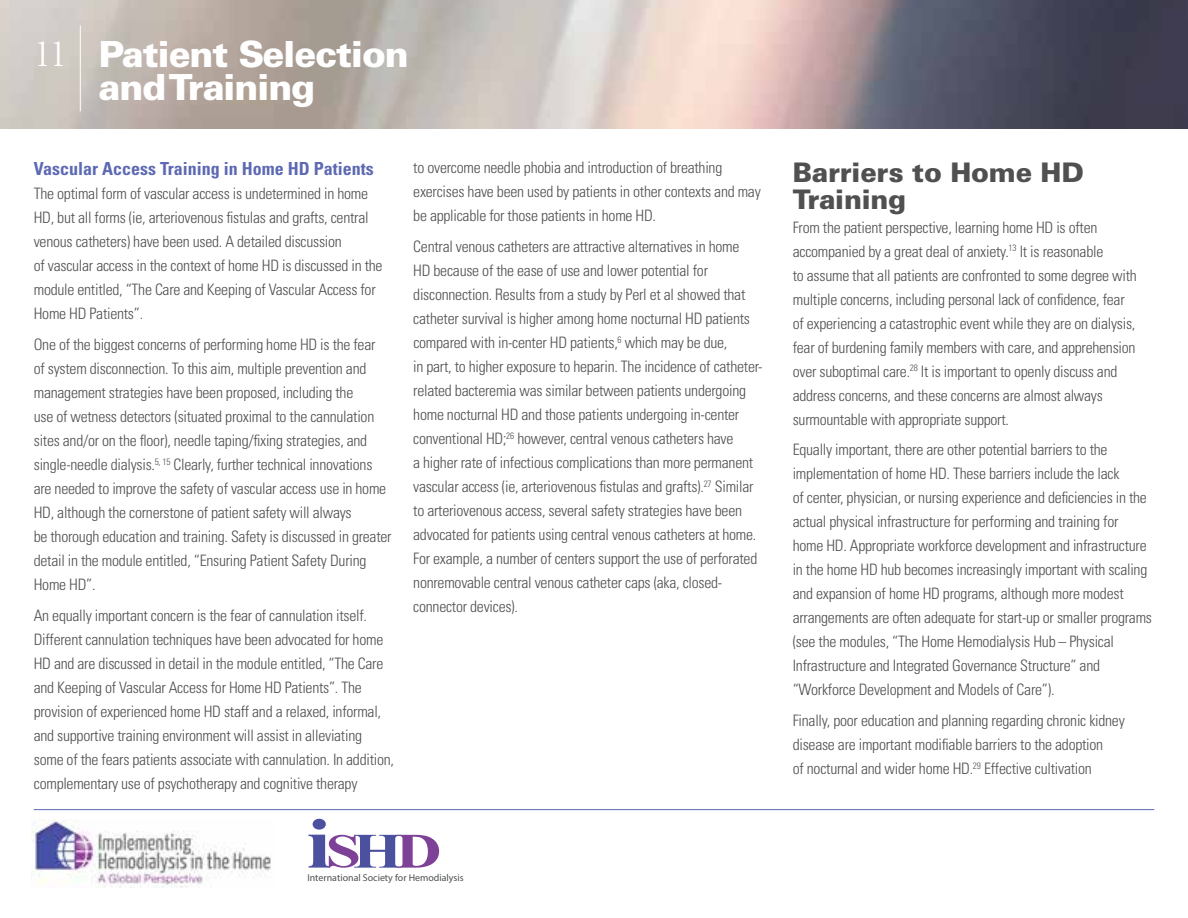
<style>
.page{position:relative;width:1188px;height:918px;background:#fff}
.page>*{position:absolute;margin:0;border:0;box-sizing:border-box;transform-origin:0 0}
.t1{font:37.5px "Baskerville";color:#fff}
.t2{font:900 36px/33px "Univers LT Std";letter-spacing:-.03em;color:#fff}
.t3{font:900 27px/27px "Univers LT Std";letter-spacing:-.01em;color:#505050}
.t4{font:700 condensed 18px "Univers LT Std";color:#5d69b2}
.t5{font:300 condensed 15.75px/24px "Univers LT Std";letter-spacing:-.015em;color:#505050}
.t6{font:9.9px "Myriad Pro";color:#4d5051}
</style>
<div class="page">
<img style="left:0;top:0;width:1188px;height:129px">
<hr style="left:80px;top:26px;width:1px;height:85px;background:#fff">
<hr style="left:34px;top:809px;width:1120px;height:1px;background:#5d69b2">
<img style="left:32px;top:820px;width:239px;height:67px">
<svg style="left:308px;top:819px;width:131px;height:64px"></svg>
<h1 class="t1" style="left:33px;top:30px;width:36px">11</h1>
<h2 class="t2" style="left:98px;top:37px;width:312px">Patient Selection and Training</h2>
<p class="t4" style="left:34px;top:158px;width:341px">Vascular Access Training in Home HD Patients</p>
<p class="t5" style="left:34px;top:181px;width:350px">The optimal form of vascular access is undetermined in home HD, but all forms (ie, arteriovenous fistulas and grafts, central venous catheters) have been used. A detailed discussion<br>of vascular access in the context of home HD is discussed in the module entitled, “The Care and Keeping of Vascular Access for Home HD Patients”.</p>
<p class="t5" style="left:34px;top:332px;width:359px">One of the biggest concerns of performing home HD is the fear<br>of system disconnection. To this aim, multiple prevention and management strategies have been proposed, including the<br>use of wetness detectors (situated proximal to the cannulation sites and/or on the floor), needle taping/fixing strategies, and single-needle dialysis.<sup>5,</sup> <sup>15</sup> Clearly, further technical innovations are needed to improve the safety of vascular access use in home HD, although the cornerstone of patient safety will always<br>be thorough education and training. Safety is discussed in greater detail in the module entitled, “Ensuring Patient Safety During Home HD”.</p>
<p class="t5" style="left:34px;top:603px;width:362px">An equally important concern is the fear of cannulation itself.<br>Different cannulation techniques have been advocated for home HD and are discussed in detail in the module entitled, “The Care and Keeping of Vascular Access for Home HD Patients”. The provision of experienced home HD staff and a relaxed, informal, and supportive training environment will assist in alleviating some of the fears patients associate with cannulation. In addition, complementary use of psychotherapy and cognitive therapy</p>
<p class="t5" style="left:413px;top:156px;width:349px">to overcome needle phobia and introduction of breathing exercises have been used by patients in other contexts and may be applicable for those patients in home HD.</p>
<p class="t5" style="left:413px;top:235px;width:351px">Central venous catheters are attractive alternatives in home<br>HD because of the ease of use and lower potential for disconnection. Results from a study by Perl et al showed that catheter survival is higher among home nocturnal HD patients compared with in-center HD patients,<sup>6</sup> which may be due,<br>in part, to higher exposure to heparin. The incidence of catheter&shy;related bacteremia was similar between patients undergoing home nocturnal HD and those patients undergoing in-center conventional HD;<sup>26</sup> however, central venous catheters have<br>a higher rate of infectious complications than more permanent vascular access (ie, arteriovenous fistulas and grafts).<sup>27</sup> Similar to arteriovenous access, several safety strategies have been advocated for patients using central venous catheters at home.<br>For example, a number of centers support the use of perforated nonremovable central venous catheter caps (aka, closed&shy;connector devices).</p>
<h3 class="t3" style="left:793px;top:158px;width:293px">Barriers to Home HD<br>Training</h3>
<p class="t5" style="left:793px;top:215px;width:346px">From the patient perspective, learning home HD is often accompanied by a great deal of anxiety.<sup>13</sup> It is reasonable<br>to assume that all patients are confronted to some degree with multiple concerns, including personal lack of confidence, fear of experiencing a catastrophic event while they are on dialysis, fear of burdening family members with care, and apprehension over suboptimal care.<sup>28</sup> It is important to openly discuss and address concerns, and these concerns are almost always surmountable with appropriate support.</p>
<p class="t5" style="left:793px;top:438px;width:361px">Equally important, there are other potential barriers to the implementation of home HD. These barriers include the lack<br>of center, physician, or nursing experience and deficiencies in the actual physical infrastructure for performing and training for home HD. Appropriate workforce development and infrastructure in the home HD hub becomes increasingly important with scaling and expansion of home HD programs, although more modest arrangements are often adequate for start-up or smaller programs (see the modules, “The Home Hemodialysis Hub – Physical Infrastructure and Integrated Governance Structure” and “Workforce Development and Models of Care”).</p>
<p class="t5" style="left:793px;top:709px;width:334px">Finally, poor education and planning regarding chronic kidney disease are important modifiable barriers to the adoption<br>of nocturnal and wider home HD.<sup>29</sup> Effective cultivation</p>
<p class="t6" style="left:307px;top:871px;width:158px">International Society for Hemodialysis</p>
</div>
